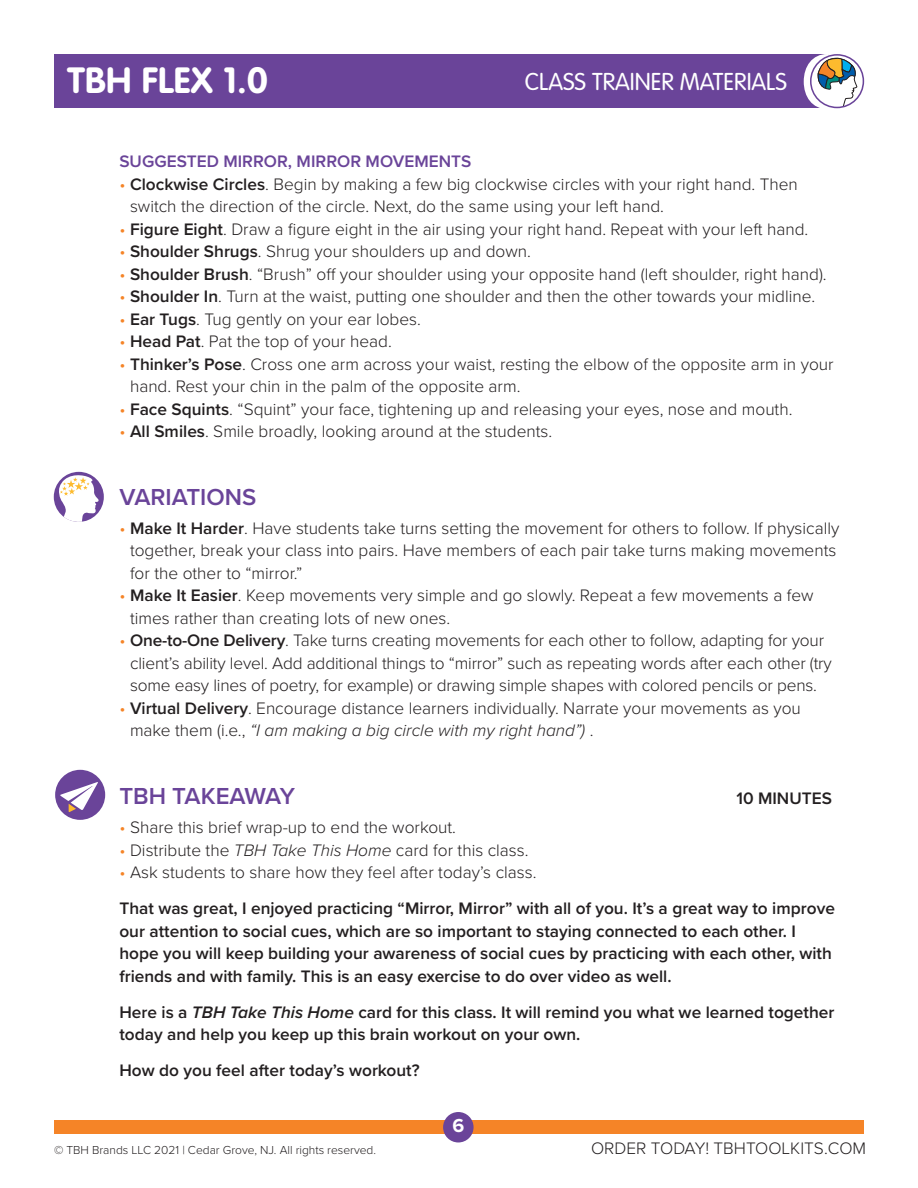
<style>
.page{position:relative;width:918px;height:1188px;background:#fff}
.page>*{position:absolute;margin:0;border:0;box-sizing:border-box;transform-origin:0 0}
.t1{font:700 36px "VAG Rounded";letter-spacing:.01em;color:#fff}
.t2{font:600 24px "Proxima Nova";color:#6a4499}
.Activity{font:300 24px "VAG Rounded";color:#fff}
.t3{font:700 19.5px "Proxima Nova";color:#fff}
.List_Paragraph{font:300 17.25px/22.5px "Proxima Nova";color:#231f20}
.t4{font:600 17.25px/22.5px "Proxima Nova";color:#231f20}
.t5{font:600 17.25px "Proxima Nova";color:#6a4499}
.Copyright{font:300 12px "Proxima Nova";color:#231f20}
.s1{color:#f58427}
.s2{font-weight:600}
.s3{font-style:italic}
</style>
<div class="page">
<div style="left:54px;top:54px;width:775px;height:54px;background:#6a4499"></div>
<div style="left:54px;top:1120px;width:810px;height:14px;background:#f58427"></div>
<div style="left:443px;top:1112px;width:31px;height:30px;background:#6a4499;border-radius:50%"></div>
<svg style="left:804px;top:54px;width:53px;height:55px"></svg>
<div style="left:810px;top:54px;width:54px;height:54px;border:2px solid #6a4499;border-radius:50%"></div>
<svg style="left:54px;top:472px;width:50px;height:50px"></svg>
<svg style="left:54px;top:472px;width:47px;height:50px"></svg>
<div style="left:55px;top:770px;width:50px;height:50px;background:#6a4499;border-radius:50%"></div>
<svg style="left:60px;top:782px;width:38px;height:31px"></svg>
<p class="t1" style="left:68px;top:59px;width:202px">TBH FLEX 1.0</p>
<p class="Activity" style="left:525px;top:68px;width:264px">CLASS TRAINER MATERIALS</p>
<p class="t5" style="left:119px;top:149px;width:353px">SUGGESTED MIRROR, MIRROR MOVEMENTS</p>
<p class="List_Paragraph" style="left:130px;top:172px;width:669px;text-indent:-11px"><span class="s1">•</span> <span class="s2">Clockwise Circles</span>. Begin by making a few big clockwise circles with your right hand. Then switch the direction of the circle. Next, do the same using your left hand.</p>
<p class="List_Paragraph" style="left:119px;top:217px;width:691px"><span class="s1">•</span> <span class="s2">Figure Eight</span>. Draw a figure eight in the air using your right hand. Repeat with your left hand.</p>
<p class="List_Paragraph" style="left:119px;top:239px;width:413px"><span class="s1">•</span> <span class="s2">Shoulder Shrugs</span>. Shrug your shoulders up and down.</p>
<p class="List_Paragraph" style="left:119px;top:262px;width:709px"><span class="s1">•</span> <span class="s2">Shoulder Brush</span>. “Brush” off your shoulder using your opposite hand (left shoulder, right hand).</p>
<p class="List_Paragraph" style="left:119px;top:284px;width:697px"><span class="s1">•</span> <span class="s2">Shoulder In</span>. Turn at the waist, putting one shoulder and then the other towards your midline.</p>
<p class="List_Paragraph" style="left:119px;top:307px;width:303px"><span class="s1">•</span> <span class="s2">Ear Tugs</span>. Tug gently on your ear lobes.</p>
<p class="List_Paragraph" style="left:119px;top:329px;width:274px"><span class="s1">•</span> <span class="s2">Head Pat</span>. Pat the top of your head.</p>
<p class="List_Paragraph" style="left:130px;top:352px;width:705px;text-indent:-11px"><span class="s1">•</span> <span class="s2">Thinker’s Pose</span>. Cross one arm across your waist, resting the elbow of the opposite arm in your hand. Rest your chin in the palm of the opposite arm.</p>
<p class="List_Paragraph" style="left:119px;top:397px;width:675px"><span class="s1">•</span> <span class="s2">Face Squints</span>. “Squint” your face, tightening up and releasing your eyes, nose and mouth.</p>
<p class="List_Paragraph" style="left:119px;top:419px;width:434px"><span class="s1">•</span> <span class="s2">All Smiles</span>. Smile broadly, looking around at the students.</p>
<p class="t2" style="left:119px;top:479px;width:138px">VARIATIONS</p>
<p class="List_Paragraph" style="left:130px;top:516px;width:711px;text-indent:-11px"><span class="s1">•</span> <span class="s2">Make It Harder</span>. Have students take turns setting the movement for others to follow. If physically together, break your class into pairs. Have members of each pair take turns making movements for the other to “mirror.”</p>
<p class="List_Paragraph" style="left:130px;top:584px;width:685px;text-indent:-11px"><span class="s1">•</span> <span class="s2">Make It Easier</span>. Keep movements very simple and go slowly. Repeat a few movements a few times rather than creating lots of new ones.</p>
<p class="List_Paragraph" style="left:130px;top:629px;width:703px;text-indent:-11px"><span class="s1">•</span> <span class="s2">One-to-One Delivery</span>. Take turns creating movements for each other to follow, adapting for your client’s ability level. Add additional things to “mirror” such as repeating words after each other (try some easy lines of poetry, for example) or drawing simple shapes with colored pencils or pens.</p>
<p class="List_Paragraph" style="left:130px;top:696px;width:672px;text-indent:-11px"><span class="s1">•</span> <span class="s2">Virtual Delivery</span>. Encourage distance learners individually. Narrate your movements as you make them (i.e., <span class="s3">“I am making a big circle with my right hand”)</span> .</p>
<p class="t2" style="left:119px;top:778px;width:177px">TBH TAKEAWAY</p>
<p class="t4" style="left:736px;top:786px;width:97px">10 MINUTES</p>
<p class="List_Paragraph" style="left:119px;top:815px;width:338px"><span class="s1">•</span> Share this brief wrap-up to end the workout.</p>
<p class="List_Paragraph" style="left:119px;top:838px;width:411px"><span class="s1">•</span> Distribute the <span class="s3">TBH Take This Home</span> card for this class.</p>
<p class="List_Paragraph" style="left:119px;top:860px;width:419px"><span class="s1">•</span> Ask students to share how they feel after today’s class.</p>
<p class="t4" style="left:119px;top:897px;width:717px">That was great, I enjoyed practicing “Mirror, Mirror” with all of you. It’s a great way to improve our attention to social cues, which are so important to staying connected to each other. I hope you will keep building your awareness of social cues by practicing with each other, with friends and with family. This is an easy exercise to do over video as well.</p>
<p class="t4" style="left:119px;top:1000px;width:717px">Here is a <span class="s3">TBH Take This Home</span> card for this class. It will remind you what we learned together today and help you keep up this brain workout on your own.</p>
<p class="t4" style="left:119px;top:1059px;width:302px">How do you feel after today’s workout?</p>
<p class="Copyright" style="left:54px;top:1141px;width:324px">© TBH Brands LLC 2021 | Cedar Grove, NJ. All rights reserved.</p>
<p class="t3" style="left:452px;top:1111px;width:13px">6</p>
<p class="List_Paragraph" style="left:591px;top:1136px;width:277px">ORDER TODAY! TBHTOOLKITS.COM</p>
</div>
